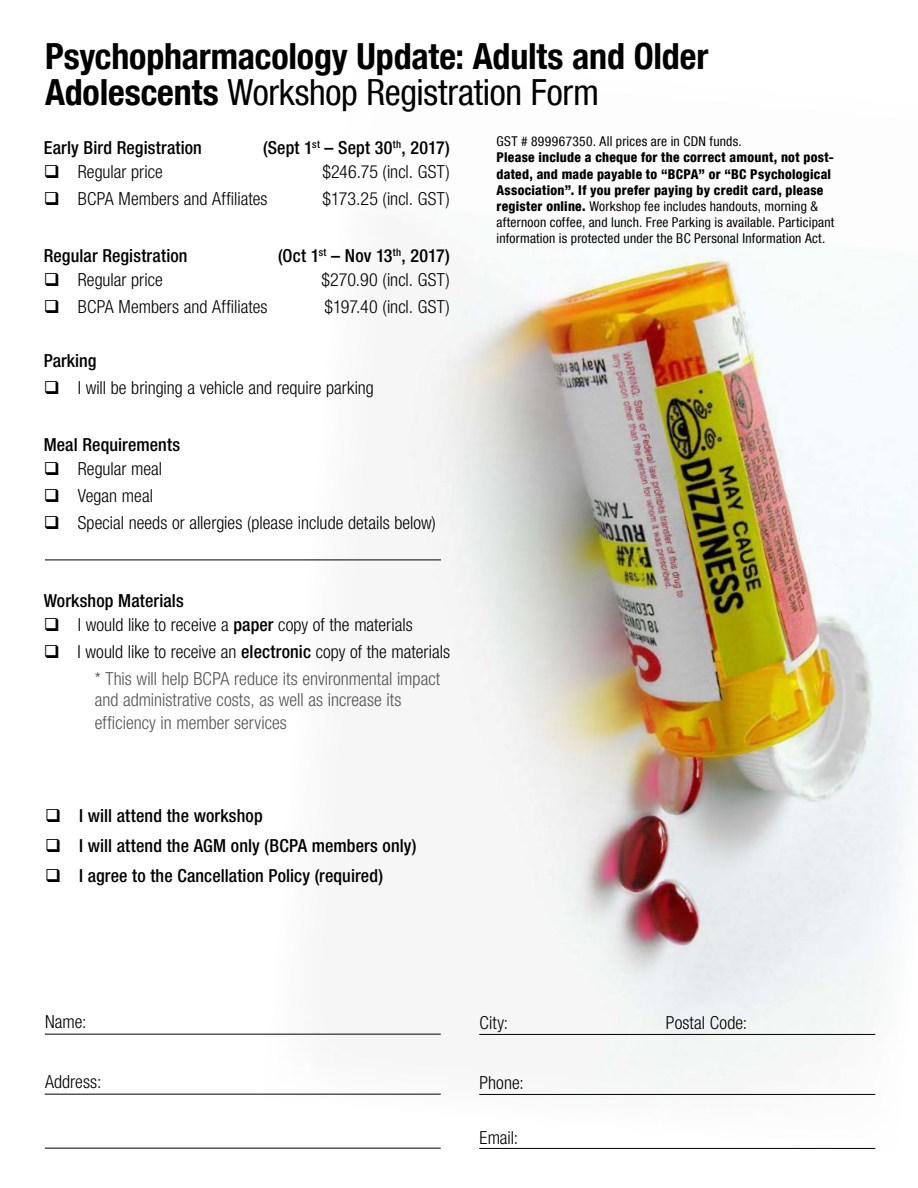
<style>
.page{position:relative;width:918px;height:1188px;background:#fff}
.page>*{position:absolute;margin:0;border:0;box-sizing:border-box;transform-origin:0 0}
.t1{font:700 condensed 36px/36px "Helvetica Neue LT Com";letter-spacing:-.005em;color:#000}
.t2{font:300 condensed 18px "Helvetica Neue LT Com";color:#000}
.t3{font:500 condensed 18px "Helvetica Neue LT Com";letter-spacing:.01em;color:#000}
.t4{font:300 condensed 18px/27px "Helvetica Neue LT Com";color:#545456}
.t5{font:800 condensed 13.5px/16.2px "Helvetica Neue LT Com";letter-spacing:.02em;color:#000}
.t6{font:condensed 13.5px "Helvetica Neue LT Com";letter-spacing:.02em;color:#000}
.s1{font-weight:400}
.s2{font-weight:500}
.s3{color:#000}
.s4{font-weight:500;color:#000}
</style>
<div class="page">
<img style="left:259px;top:240px;width:659px;height:909px">
<hr style="left:45px;top:560px;width:396px;height:1px;background:#000">
<hr style="left:45px;top:1034px;width:396px;height:1px;background:#000">
<hr style="left:45px;top:1094px;width:396px;height:1px;background:#000">
<hr style="left:45px;top:1148px;width:396px;height:1px;background:#000">
<hr style="left:479px;top:1034px;width:396px;height:1px;background:#000">
<hr style="left:479px;top:1094px;width:396px;height:1px;background:#000">
<hr style="left:479px;top:1148px;width:396px;height:1px;background:#000">
<h1 class="t1" style="left:45px;top:39px;width:665px">Psychopharmacology Update: Adults and Older<br>Adolescents <span class="s1">Workshop Registration Form</span></h1>
<p class="t6" style="left:496px;top:133px;width:247px">GST # 899967350. All prices are in CDN funds.</p>
<p class="t5" style="left:496px;top:149px;width:339px">Please include a cheque for the correct amount, not post&shy;dated, and made payable to “BCPA” or “BC Psychological Association”. If you prefer paying by credit card, please register online. <span class="s1">Workshop fee includes handouts, morning &amp; afternoon coffee, and lunch. Free Parking is available. Participant information is protected under the BC Personal Information Act.</span></p>
<p class="t3" style="left:44px;top:137px;width:160px">Early Bird Registration</p>
<p class="t3" style="left:263px;top:137px;width:188px">(Sept 1<sup>st</sup> – Sept 30<sup>th</sup>, 2017)</p>
<p class="t2" style="left:44px;top:162px;width:121px">❑ Regular price</p>
<p class="t2" style="left:322px;top:162px;width:129px">$246.75 (incl. GST)</p>
<p class="t2" style="left:44px;top:189px;width:225px">❑ BCPA Members and Affiliates</p>
<p class="t2" style="left:322px;top:189px;width:129px">$173.25 (incl. GST)</p>
<p class="t3" style="left:44px;top:245px;width:145px">Regular Registration</p>
<p class="t3" style="left:278px;top:245px;width:173px">(Oct 1<sup>st</sup> – Nov 13<sup>th</sup>, 2017)</p>
<p class="t2" style="left:44px;top:270px;width:121px">❑ Regular price</p>
<p class="t2" style="left:321px;top:270px;width:130px">$270.90 (incl. GST)</p>
<p class="t2" style="left:44px;top:297px;width:225px">❑ BCPA Members and Affiliates</p>
<p class="t2" style="left:324px;top:297px;width:127px">$197.40 (incl. GST)</p>
<p class="t3" style="left:44px;top:350px;width:54px">Parking</p>
<p class="t2" style="left:44px;top:378px;width:332px">❑ I will be bringing a vehicle and require parking</p>
<p class="t3" style="left:44px;top:434px;width:138px">Meal Requirements</p>
<p class="t2" style="left:44px;top:459px;width:120px">❑ Regular meal</p>
<p class="t2" style="left:44px;top:486px;width:111px">❑ Vegan meal</p>
<p class="t2" style="left:44px;top:513px;width:394px">❑ Special needs or allergies (please include details below)</p>
<p class="t3" style="left:44px;top:590px;width:142px">Workshop Materials</p>
<p class="t2" style="left:44px;top:615px;width:370px">❑ I would like to receive a <span class="s2">paper</span> copy of the materials</p>
<p class="t4" style="left:95px;top:638px;width:357px;text-indent:-51px"><span class="s3">❑ I would like to receive an</span> <span class="s4">electronic</span> <span class="s3">copy of the materials </span>* This will help BCPA reduce its environmental impact</p>
<p class="t4" style="left:95px;top:689px;width:308px;line-height:22.5px">and administrative costs, as well as increase its efficiency in member services</p>
<p class="t3" style="left:45px;top:805px;width:219px">❑ I will attend the workshop</p>
<p class="t3" style="left:45px;top:835px;width:373px">❑ I will attend the AGM only (BCPA members only)</p>
<p class="t3" style="left:45px;top:865px;width:340px">❑ I agree to the Cancellation Policy (required)</p>
<p class="t2" style="left:45px;top:1012px;width:43px">Name:</p>
<p class="t2" style="left:45px;top:1072px;width:58px">Address:</p>
<p class="t2" style="left:480px;top:1012px;width:30px">City:</p>
<p class="t2" style="left:666px;top:1012px;width:83px">Postal Code:</p>
<p class="t2" style="left:480px;top:1072px;width:46px">Phone:</p>
<p class="t2" style="left:480px;top:1127px;width:40px">Email:</p>
</div>
